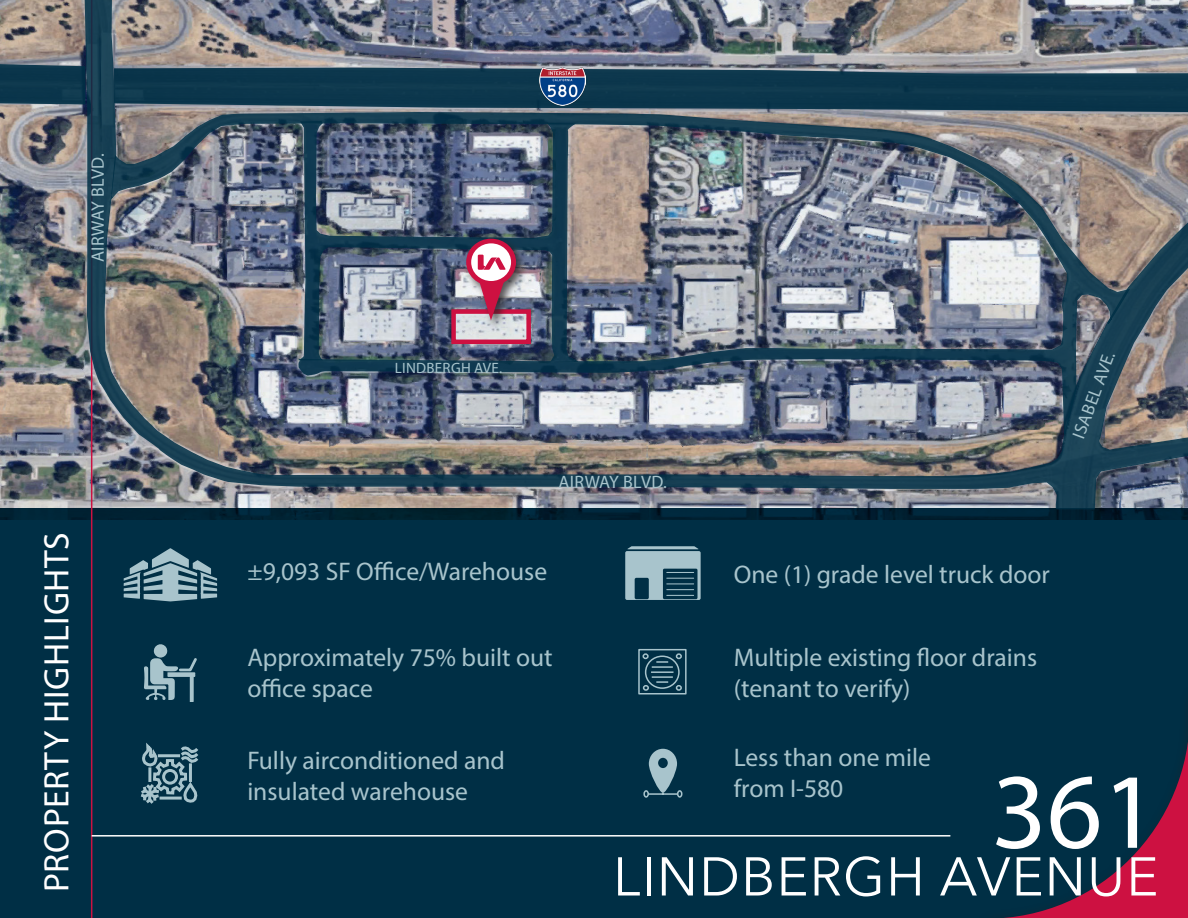
<style>
.page{position:relative;width:1188px;height:918px;background:#fff}
.page>*{position:absolute;margin:0;border:0;box-sizing:border-box;transform-origin:0 0}
.t1{font:108px "Myriad Pro";color:#fff}
.t2{font:54px "Avenir Next";letter-spacing:.02em;color:#fff}
.t3{font:35.55px "Myriad Pro";letter-spacing:.02em;color:#fff}
.t4{font:25.5px "Myriad Pro";color:#a8c4cc}
.t5{font:18px "Myriad Pro";letter-spacing:.02em;color:#a8c4cc}
.t6{font:15px "Myriad Pro";letter-spacing:.02em;color:#a8c4cc}
</style>
<div class="page">
<img style="left:0;top:0;width:84px;height:509px">
<div style="left:0;top:509px;width:1188px;height:409px;background:#002f45"></div>
<svg style="left:1004px;top:742px;width:184px;height:176px"></svg>
<hr style="left:91px;top:0;width:1px;height:918px;background:#cd1141">
<hr style="left:92px;top:835px;width:858px;height:2px;background:#fff">
<svg style="left:643px;top:749px;width:40px;height:49px"></svg>
<svg style="left:124px;top:548px;width:93px;height:53px"></svg>
<svg style="left:625px;top:546px;width:76px;height:54px"></svg>
<svg style="left:140px;top:644px;width:59px;height:160px"></svg>
<div style="left:162px;top:769px;width:16px;height:16px;border:3px solid #a8c4cc;border-radius:50%"></div>
<img style="left:84px;top:0;width:1104px;height:510px">
<svg style="left:0;top:63px;width:86px;height:42px;background:#173e53"></svg>
<svg style="left:113px;top:67px;width:1075px;height:46px;background:#26495c"></svg>
<div style="left:464px;top:236px;width:64px;height:95px;background:#231f20;opacity:.75"></div>
<svg style="left:479px;top:283px;width:25px;height:37px"></svg>
<div style="left:466px;top:239px;width:50px;height:47px;background:#cd1141;border-radius:50%"></div>
<div style="left:471px;top:243px;width:40px;height:38px;background:#fff;border-radius:50%"></div>
<svg style="left:478px;top:255px;width:28px;height:15px"></svg>
<img style="left:540px;top:68px;width:45px;height:38px">
<div style="left:638px;top:649px;width:49px;height:46px;border:2px solid #a8c4cc"></div>
<svg style="left:643px;top:653px;width:6px;height:6px"></svg>
<svg style="left:676px;top:653px;width:6px;height:6px"></svg>
<svg style="left:676px;top:685px;width:6px;height:6px"></svg>
<svg style="left:643px;top:685px;width:6px;height:6px"></svg>
<div style="left:645px;top:656px;width:35px;height:33px;border:2px solid #a8c4cc;border-radius:50%"></div>
<svg style="left:656px;top:661px;width:12px;height:2px"></svg>
<hr style="left:652px;top:666px;width:21px;height:2px;background:#a8c4cc">
<hr style="left:651px;top:671px;width:23px;height:2px;background:#a8c4cc">
<hr style="left:652px;top:676px;width:21px;height:2px;background:#a8c4cc">
<svg style="left:656px;top:681px;width:12px;height:2px"></svg>
<p class="t5" style="left:87px;top:262px;width:110px;rotate:-90deg">AIRWAY BLVD.</p>
<p class="t3" style="left:35px;top:892px;width:361px;rotate:-90deg">PROPERTY HIGHLIGHTS</p>
<p class="t6" style="left:395px;top:359px;width:109px">LINDBERGH AVE.</p>
<p class="t5" style="left:558px;top:471px;width:110px">AIRWAY BLVD.</p>
<p class="t4" style="left:247px;top:556px;width:301px">±9,093 SF Office/Warehouse</p>
<p class="t4" style="left:247px;top:642px;width:307px">Approximately 75% built out</p>
<p class="t4" style="left:247px;top:673px;width:127px">office space</p>
<p class="t5" style="left:1068px;top:434px;width:92px;rotate:-70deg">ISABEL AVE.</p>
<p class="t4" style="left:734px;top:558px;width:318px">One (1) grade level truck door</p>
<p class="t4" style="left:734px;top:642px;width:305px">Multiple existing floor drains</p>
<p class="t4" style="left:734px;top:672px;width:178px">(tenant to verify)</p>
<p class="t4" style="left:247px;top:745px;width:259px">Fully airconditioned and</p>
<p class="t4" style="left:247px;top:775px;width:222px">insulated warehouse</p>
<p class="t4" style="left:734px;top:742px;width:199px">Less than one mile</p>
<p class="t4" style="left:734px;top:773px;width:111px">from I-580</p>
<p class="t1" style="left:992px;top:745px;width:168px">361</p>
<p class="t2" style="left:613px;top:831px;width:547px">LINDBERGH AVENUE</p>
</div>
